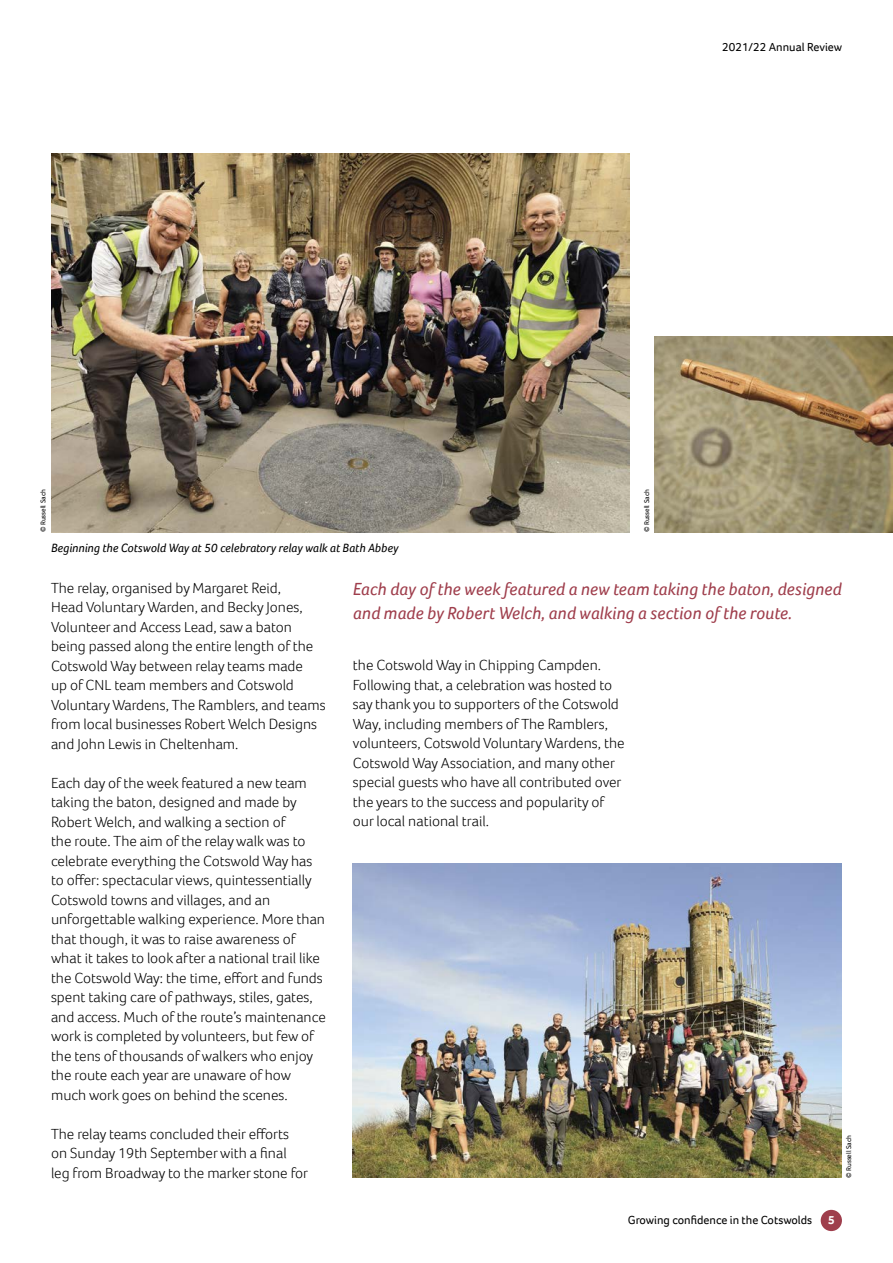
<style>
.page{position:relative;width:893px;height:1263px;background:#fff}
.page>*{position:absolute;margin:0;border:0;box-sizing:border-box;transform-origin:0 0}
.t1{font:italic 18px/24px "Foco";color:#9f3e4c}
.t2{font:300 15px/19.5px "Foco";color:#000}
.t3{font:italic 12.3px "Foco";color:#000}
.t4{font:12px "Foco";color:#000}
.t5{font:700 12px "Foco";color:#fff}
.t6{font:7.05px "Foco";color:#000}
</style>
<div class="page">
<div style="left:821px;top:1210px;width:21px;height:21px;background:#9f3e4c;border-radius:50%"></div>
<img style="left:51px;top:153px;width:578px;height:379px">
<img style="left:655px;top:336px;width:238px;height:196px">
<img style="left:353px;top:863px;width:489px;height:315px">
<p class="t4" style="left:722px;top:39px;width:121px">2021/22 Annual Review</p>
<p class="t6" style="left:38px;top:532px;width:44px;rotate:-90deg">© Russell Sach</p>
<p class="t6" style="left:642px;top:532px;width:44px;rotate:-90deg">© Russell Sach</p>
<p class="t3" style="left:51px;top:539px;width:349px">Beginning the Cotswold Way at 50 celebratory relay walk at Bath Abbey</p>
<p class="t2" style="left:51px;top:578px;width:276px">The relay, organised by Margaret Reid,<br>Head Voluntary Warden, and Becky Jones, Volunteer and Access Lead, saw a baton being passed along the entire length of the Cotswold Way between relay teams made<br>up of CNL team members and Cotswold Voluntary Wardens, The Ramblers, and teams from local businesses Robert Welch Designs and John Lewis in Cheltenham.</p>
<p class="t2" style="left:51px;top:773px;width:276px">Each day of the week featured a new team taking the baton, designed and made by Robert Welch, and walking a section of<br>the route. The aim of the relay walk was to celebrate everything the Cotswold Way has to offer: spectacular views, quintessentially Cotswold towns and villages, and an unforgettable walking experience. More than that though, it was to raise awareness of what it takes to look after a national trail like the Cotswold Way: the time, effort and funds spent taking care of pathways, stiles, gates, and access. Much of the route’s maintenance work is completed by volunteers, but few of the tens of thousands of walkers who enjoy the route each year are unaware of how much work goes on behind the scenes.</p>
<p class="t2" style="left:51px;top:1124px;width:259px">The relay teams concluded their efforts on Sunday 19th September with a final leg from Broadway to the marker stone for</p>
<p class="t1" style="left:353px;top:577px;width:490px">Each day of the week featured a new team taking the baton, designed and made by Robert Welch, and walking a section of the route.</p>
<p class="t2" style="left:353px;top:655px;width:273px">the Cotswold Way in Chipping Campden.<br>Following that, a celebration was hosted to say thank you to supporters of the Cotswold Way, including members of The Ramblers, volunteers, Cotswold Voluntary Wardens, the Cotswold Way Association, and many other special guests who have all contributed over the years to the success and popularity of our local national trail.</p>
<p class="t6" style="left:844px;top:1178px;width:44px;rotate:-90deg">© Russell Sach</p>
<p class="t4" style="left:628px;top:1212px;width:186px">Growing confidence in the Cotswolds</p>
<p class="t5" style="left:828px;top:1212px;width:8px">5</p>
</div>
